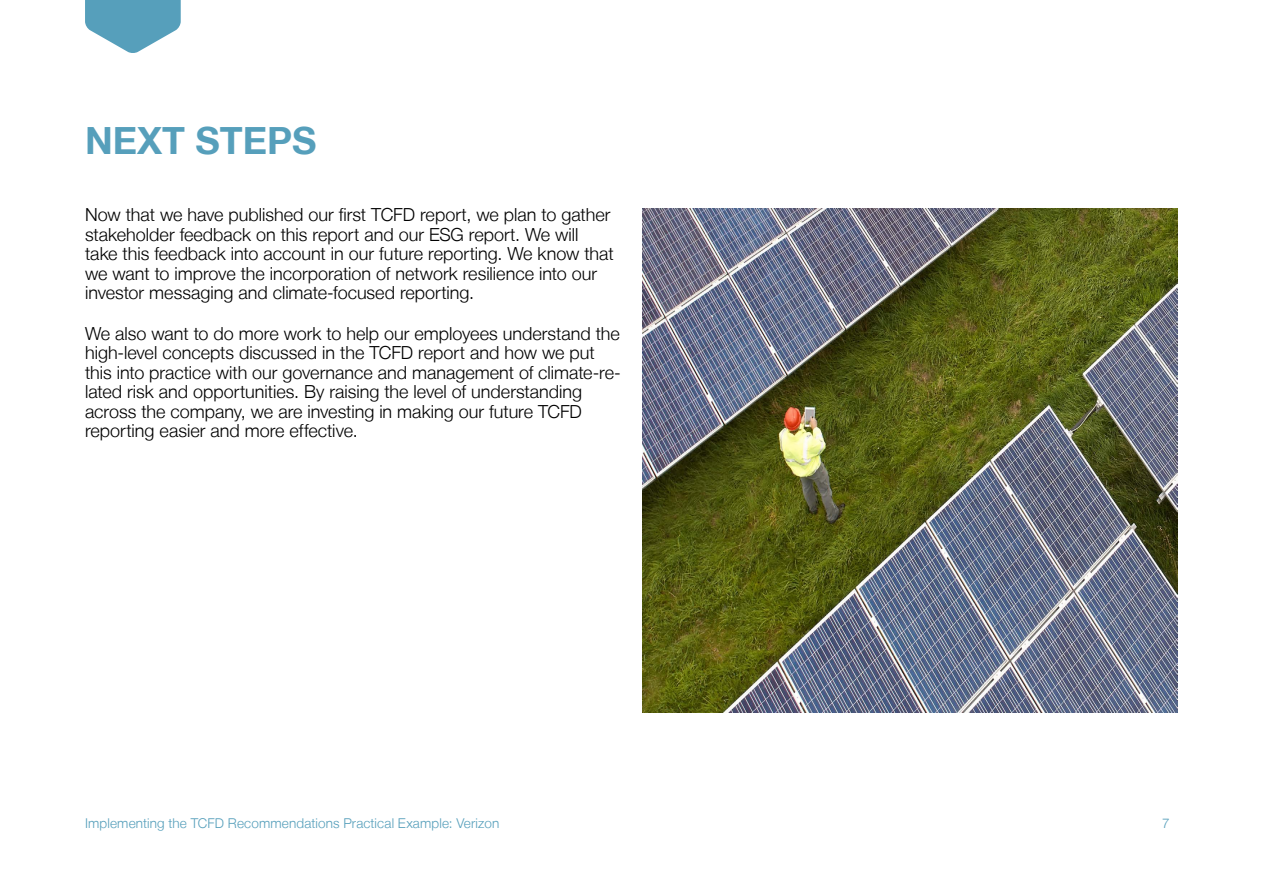
<style>
.page{position:relative;width:1263px;height:893px;background:#fff}
.page>*{position:absolute;margin:0;border:0;box-sizing:border-box;transform-origin:0 0}
.t1{font:700 37.5px "Helvetica Neue LT";color:#569fbb}
.t2{font:300 18px/19.5px "Helvetica Neue LT";color:#000}
.t3{font:300 13.5px "Helvetica Neue LT";letter-spacing:.01em;color:#569fbb}
</style>
<div class="page">
<svg style="left:85px;top:0;width:96px;height:53px"></svg>
<img style="left:642px;top:208px;width:536px;height:504px">
<h1 class="t1" style="left:85px;top:118px;width:233px">NEXT STEPS</h1>
<p class="t2" style="left:85px;top:205px;width:530px">Now that we have published our first TCFD report, we plan to gather stakeholder feedback on this report and our ESG report. We will take this feedback into account in our future reporting. We know that we want to improve the incorporation of network resilience into our investor messaging and climate-focused reporting.</p>
<p class="t2" style="left:85px;top:323px;width:537px">We also want to do more work to help our employees understand the high-level concepts discussed in the TCFD report and how we put this into practice with our governance and management of climate-re&shy;lated risk and opportunities. By raising the level of understanding across the company, we are investing in making our future TCFD reporting easier and more effective.</p>
<p class="t3" style="left:85px;top:814px;width:416px">Implementing the TCFD Recommendations Practical Example: Verizon</p>
<p class="t3" style="left:1162px;top:814px;width:9px">7</p>
</div>
